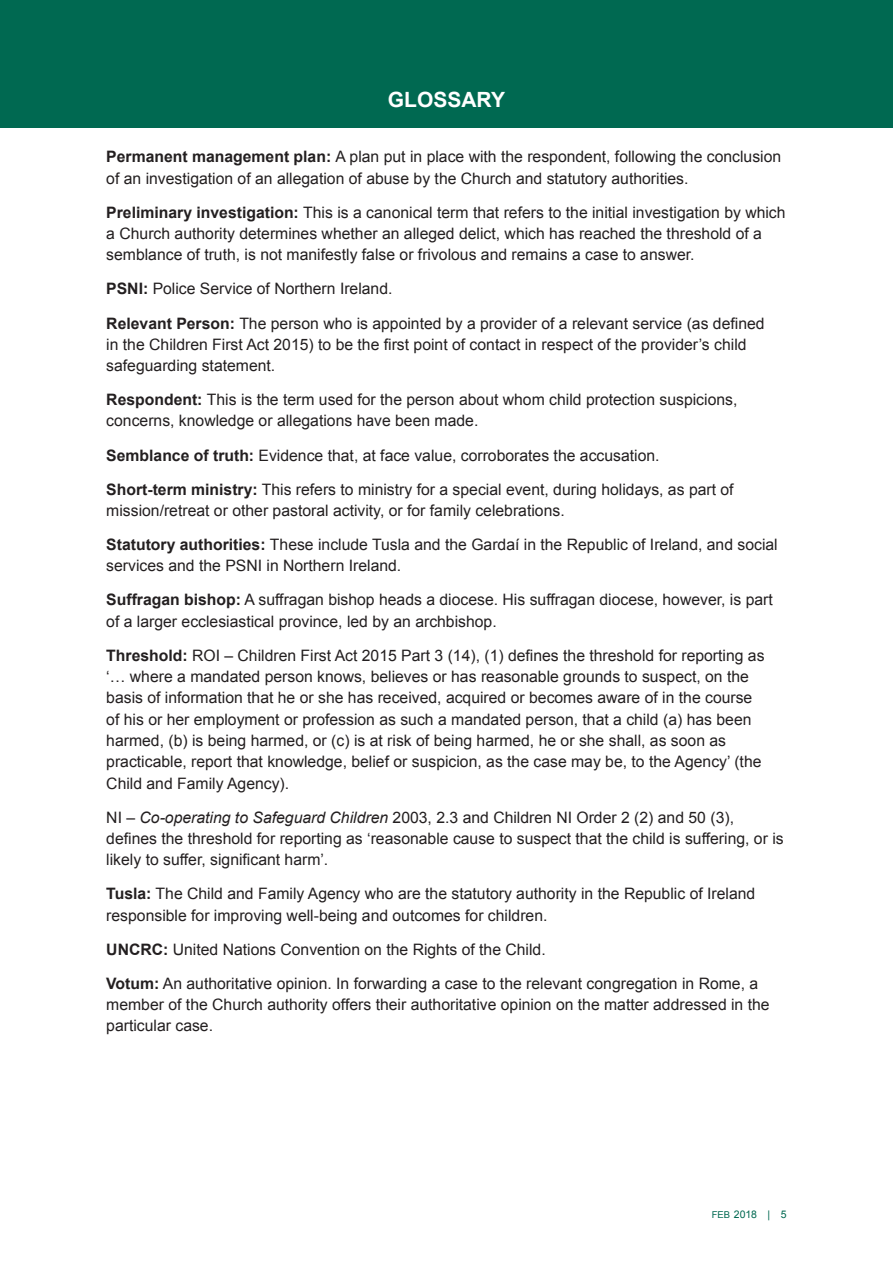
<style>
.page{position:relative;width:893px;height:1263px;background:#fff}
.page>*{position:absolute;margin:0;border:0;box-sizing:border-box;transform-origin:0 0}
.t1{font:700 21px "Arial";color:#fff}
.Body_text{font:15.75px/21.3px "Arial";color:#231f20}
.t2{font:10.5px "Arial";color:#006951}
.s1{font-weight:700}
.s2{font-style:italic}
.s3{font-size:9.45px}
</style>
<div class="page">
<div style="left:0;top:0;width:893px;height:128px;background:#006951"></div>
<h1 class="t1" style="left:388px;top:86px;width:119px">GLOSSARY</h1>
<p class="Body_text" style="left:106px;top:146px;width:676px"><span class="s1">Permanent management plan:</span> A plan put in place with the respondent, following the conclusion of an investigation of an allegation of abuse by the Church and statutory authorities.</p>
<p class="Body_text" style="left:106px;top:202px;width:681px"><span class="s1">Preliminary investigation:</span> This is a canonical term that refers to the initial investigation by which a Church authority determines whether an alleged delict, which has reached the threshold of a semblance of truth, is not manifestly false or frivolous and remains a case to answer.</p>
<p class="Body_text" style="left:106px;top:278px;width:288px"><span class="s1">PSNI:</span> Police Service of Northern Ireland.</p>
<p class="Body_text" style="left:106px;top:312px;width:660px"><span class="s1">Relevant Person:</span> The person who is appointed by a provider of a relevant service (as defined in the Children First Act 2015) to be the first point of contact in respect of the provider’s child safeguarding statement.</p>
<p class="Body_text" style="left:106px;top:389px;width:633px"><span class="s1">Respondent:</span> This is the term used for the person about whom child protection suspicions, concerns, knowledge or allegations have been made.</p>
<p class="Body_text" style="left:106px;top:444px;width:555px"><span class="s1">Semblance of truth:</span> Evidence that, at face value, corroborates the accusation.</p>
<p class="Body_text" style="left:106px;top:479px;width:629px"><span class="s1">Short-term ministry:</span> This refers to ministry for a special event, during holidays, as part of mission/retreat or other pastoral activity, or for family celebrations.</p>
<p class="Body_text" style="left:106px;top:534px;width:673px"><span class="s1">Statutory authorities:</span> These include Tusla and the Gardaí in the Republic of Ireland, and social services and the PSNI in Northern Ireland.</p>
<p class="Body_text" style="left:106px;top:589px;width:668px"><span class="s1">Suffragan bishop:</span> A suffragan bishop heads a diocese. His suffragan diocese, however, is part of a larger ecclesiastical province, led by an archbishop.</p>
<p class="Body_text" style="left:106px;top:645px;width:660px"><span class="s1">Threshold:</span> ROI – Children First Act 2015 Part 3 (14), (1) defines the threshold for reporting as ‘… where a mandated person knows, believes or has reasonable grounds to suspect, on the basis of information that he or she has received, acquired or becomes aware of in the course of his or her employment or profession as such a mandated person, that a child (a) has been harmed, (b) is being harmed, or (c) is at risk of being harmed, he or she shall, as soon as practicable, report that knowledge, belief or suspicion, as the case may be, to the Agency’ (the Child and Family Agency).</p>
<p class="Body_text" style="left:106px;top:806px;width:679px">NI – <span class="s2">Co-operating to Safeguard Children</span> 2003, 2.3 and Children NI Order 2 (2) and 50 (3), defines the threshold for reporting as ‘reasonable cause to suspect that the child is suffering, or is likely to suffer, significant harm’.</p>
<p class="Body_text" style="left:106px;top:883px;width:650px"><span class="s1">Tusla:</span> The Child and Family Agency who are the statutory authority in the Republic of Ireland responsible for improving well-being and outcomes for children.</p>
<p class="Body_text" style="left:106px;top:938px;width:441px"><span class="s1">UNCRC:</span> United Nations Convention on the Rights of the Child.</p>
<p class="Body_text" style="left:106px;top:973px;width:665px"><span class="s1">Votum:</span> An authoritative opinion. In forwarding a case to the relevant congregation in Rome, a member of the Church authority offers their authoritative opinion on the matter addressed in the particular case.</p>
<p class="t2" style="left:712px;top:1207px;width:77px"><span class="s3">feb</span> 2018 | 5</p>
</div>
